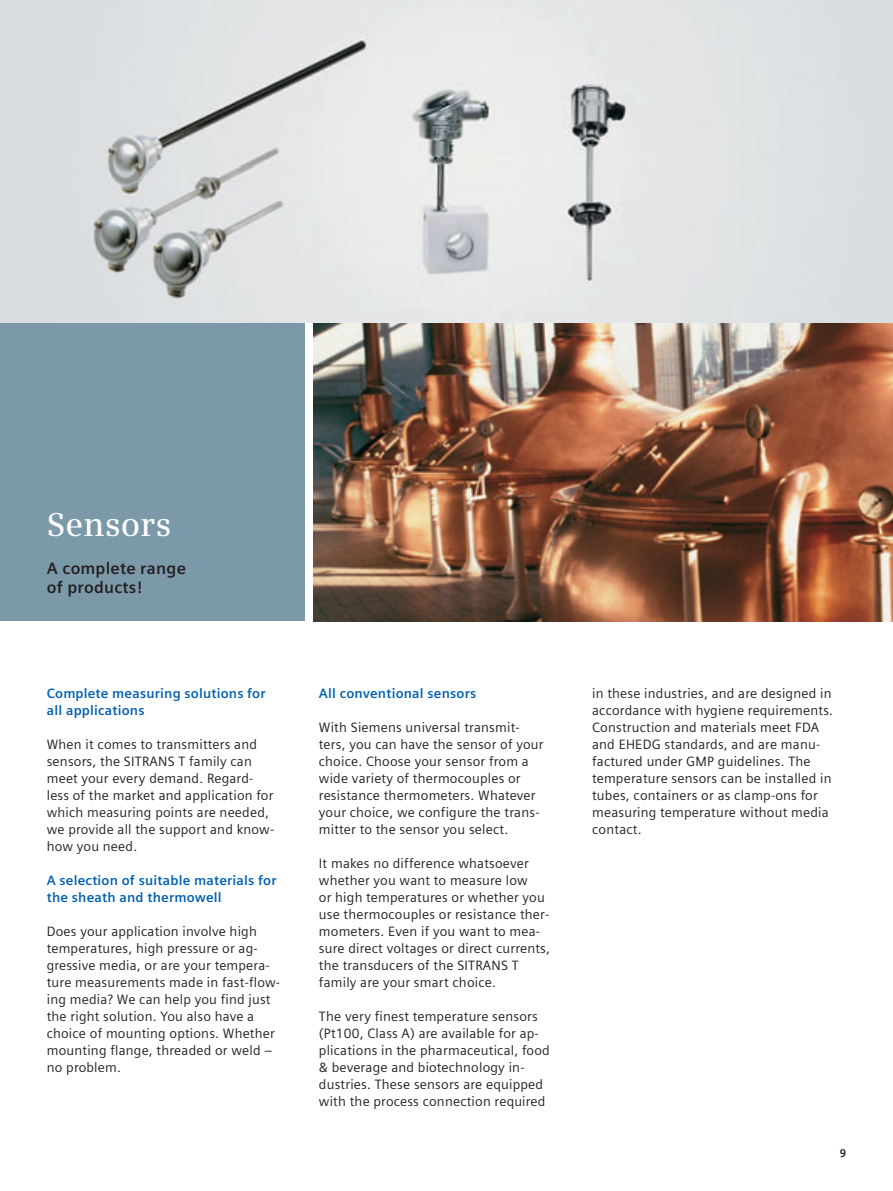
<style>
.page{position:relative;width:893px;height:1191px;background:#fff}
.page>*{position:absolute;margin:0;border:0;box-sizing:border-box;transform-origin:0 0}
.t1{font:600 33px "Siemens Serif OT";letter-spacing:.005em;color:#fff}
.t2{font:700 16.5px/19.2px "Siemens Sans OT";letter-spacing:.015em;color:#231f20}
.t3{font:13.5px/17px "Siemens Sans OT";letter-spacing:.015em;color:#231f20}
.t4{font:700 13.5px/17px "Siemens Sans OT";letter-spacing:.015em;color:#0160ae}
.t5{font:700 11.25px "Siemens Sans OT";color:#231f20}
</style>
<div class="page">
<img style="left:0;top:0;width:893px;height:323px">
<div style="left:0;top:323px;width:893px;height:298px;background:#7b99a9"></div>
<img style="left:312px;top:323px;width:581px;height:298px">
<div style="left:305px;top:323px;width:7px;height:319px;background:#fff"></div>
<h1 class="t1" style="left:47px;top:509px;width:126px">Sensors</h1>
<p class="t2" style="left:47px;top:560px;width:141px">A complete range of products!</p>
<p class="t4" style="left:47px;top:685px;width:220px">Complete measuring solutions for all applications</p>
<p class="t3" style="left:47px;top:736px;width:229px">When it comes to transmitters and sensors, the SITRANS T family can meet your every demand. Regard&shy;less of the market and application for which measuring points are needed, we provide all the support and know&shy;how you need.</p>
<p class="t4" style="left:47px;top:872px;width:231px">A selection of suitable materials for the sheath and thermowell</p>
<p class="t3" style="left:47px;top:923px;width:235px">Does your application involve high temperatures, high pressure or ag&shy;gressive media, or are your tempera&shy;ture measurements made in fast-flow&shy;ing media? We can help you find just the right solution. You also have a choice of mounting options. Whether mounting flange, threaded or weld – no problem.</p>
<p class="t4" style="left:319px;top:685px;width:159px">All conventional sensors</p>
<p class="t3" style="left:319px;top:719px;width:226px">With Siemens universal transmit&shy;ters, you can have the sensor of your choice. Choose your sensor from a wide variety of thermocouples or resistance thermometers. Whatever your choice, we configure the trans&shy;mitter to the sensor you select.</p>
<p class="t3" style="left:319px;top:855px;width:233px">It makes no difference whatsoever whether you want to measure low<br>or high temperatures or whether you use thermocouples or resistance ther&shy;mometers. Even if you want to mea&shy;sure direct voltages or direct currents, the transducers of the SITRANS T family are your smart choice.</p>
<p class="t3" style="left:319px;top:1008px;width:232px">The very finest temperature sensors (Pt100, Class A) are available for ap&shy;plications in the pharmaceutical, food &amp; beverage and biotechnology in&shy;dustries. These sensors are equipped with the process connection required</p>
<p class="t3" style="left:592px;top:685px;width:242px">in these industries, and are designed in accordance with hygiene requirements.<br>Construction and materials meet FDA and EHEDG standards, and are manu&shy;factured under GMP guidelines. The temperature sensors can be installed in tubes, containers or as clamp-ons for measuring temperature without media contact.</p>
<p class="t5" style="left:840px;top:1147px;width:8px">9</p>
</div>
